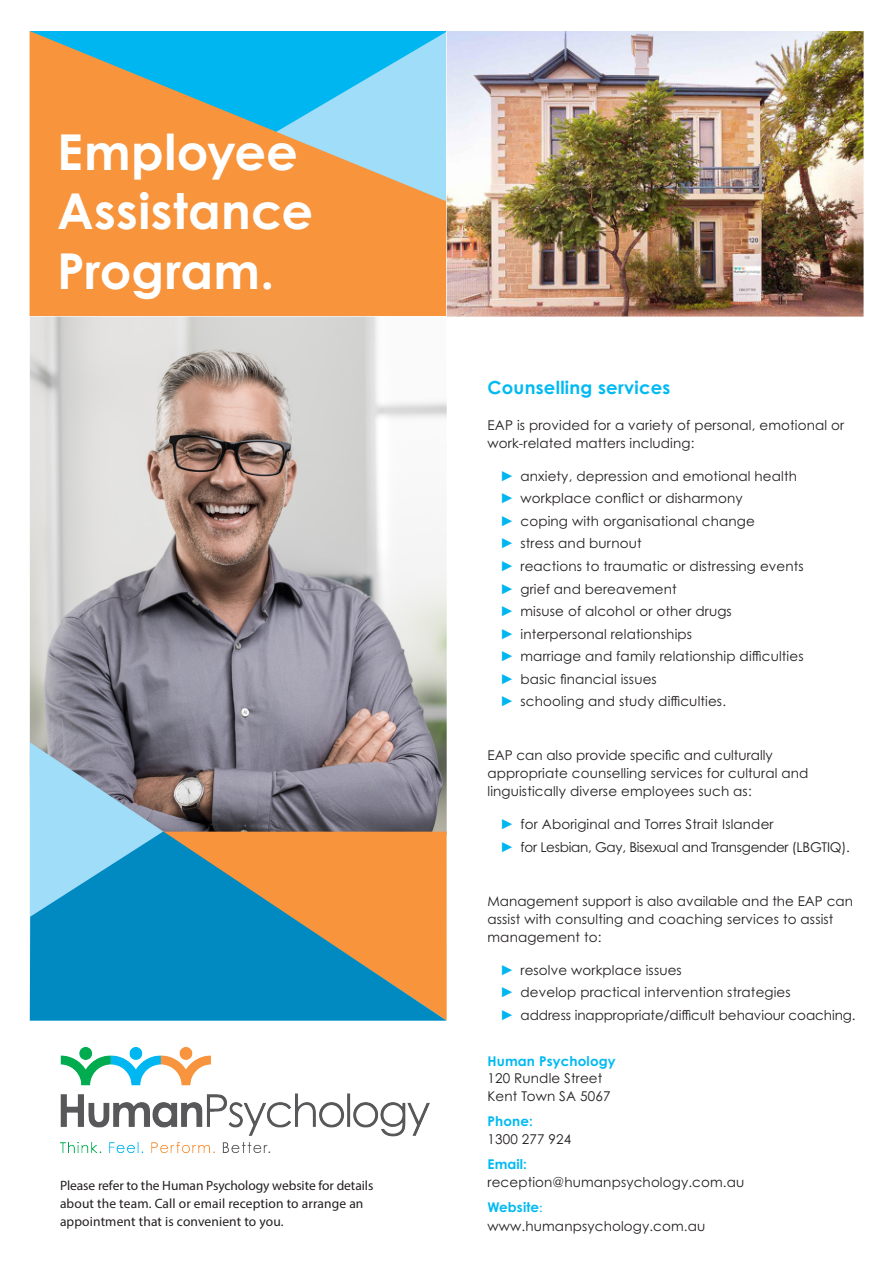
<style>
.page{position:relative;width:893px;height:1263px;background:#fff}
.page>*{position:absolute;margin:0;border:0;box-sizing:border-box;transform-origin:0 0}
.t1{font:700 49.5px/59.4px "Century Gothic Pro";letter-spacing:.005em;color:#fff}
.Heading_2_NEW{font:700 18px "Century Gothic Pro";letter-spacing:.015em;color:#00baf1}
.Body_Style_NEW{font:13.5px/18px "Century Gothic Pro";letter-spacing:.01em;color:#231f20}
.Body_Style_NEW-2{font:13.5px/18px "Myriad Pro";letter-spacing:.005em;color:#231f20}
.Body_Style_NEW-3{font:13.5px "Century Gothic Pro";letter-spacing:-.02em;color:#231f20}
.Heading_3_NEW{font:700 13.5px "Century Gothic Pro";letter-spacing:.01em;color:#00baf1}
.s1{font-family:"Arial";font-size:14.25px;color:#00b6f0}
.s2{font-family:"Myriad Pro";font-weight:400}
</style>
<div class="page">
<svg style="left:30px;top:31px;width:417px;height:286px;background:#c0a373"></svg>
<img style="left:61px;top:1047px;width:368px;height:105px">
<img style="left:30px;top:317px;width:417px;height:515px">
<svg style="left:30px;top:742px;width:416px;height:89px;background:#848894"></svg>
<svg style="left:30px;top:831px;width:416px;height:189px;background:#5f9397"></svg>
<img style="left:447px;top:31px;width:416px;height:286px">
<p class="t1" style="left:57px;top:121px;width:257px">Employee<br>Assistance</p>
<p class="t1" style="left:57px;top:240px;width:218px">Program.</p>
<p class="Body_Style_NEW-2" style="left:60px;top:1177px;width:315px">Please refer to the Human Psychology website for details about the team. Call or email reception to arrange an appointment that is convenient to you.</p>
<p class="Heading_2_NEW" style="left:487px;top:376px;width:184px">Counselling services</p>
<p class="Body_Style_NEW" style="left:487px;top:416px;width:358px">EAP is provided for a variety of personal, emotional or</p>
<p class="Body_Style_NEW" style="left:487px;top:434px;width:208px">work-related matters including:</p>
<p class="Body_Style_NEW" style="left:500px;top:467px;width:298px"><span class="s1">►</span> anxiety, depression and emotional health</p>
<p class="Body_Style_NEW" style="left:500px;top:489px;width:244px"><span class="s1">►</span> workplace conflict or disharmony</p>
<p class="Body_Style_NEW" style="left:500px;top:512px;width:256px"><span class="s1">►</span> coping with organisational change</p>
<p class="Body_Style_NEW" style="left:500px;top:534px;width:143px"><span class="s1">►</span> stress and burnout</p>
<p class="Body_Style_NEW" style="left:500px;top:557px;width:305px"><span class="s1">►</span> reactions to traumatic or distressing events</p>
<p class="Body_Style_NEW" style="left:500px;top:579px;width:178px"><span class="s1">►</span> grief and bereavement</p>
<p class="Body_Style_NEW" style="left:500px;top:602px;width:233px"><span class="s1">►</span> misuse of alcohol or other drugs</p>
<p class="Body_Style_NEW" style="left:500px;top:624px;width:193px"><span class="s1">►</span> interpersonal relationships</p>
<p class="Body_Style_NEW" style="left:500px;top:647px;width:305px"><span class="s1">►</span> marriage and family relationship difficulties</p>
<p class="Body_Style_NEW" style="left:500px;top:669px;width:158px"><span class="s1">►</span> basic financial issues</p>
<p class="Body_Style_NEW" style="left:500px;top:692px;width:227px"><span class="s1">►</span> schooling and study difficulties.</p>
<p class="Body_Style_NEW" style="left:487px;top:746px;width:322px">EAP can also provide specific and culturally appropriate counselling services for cultural and linguistically diverse employees such as:</p>
<p class="Body_Style_NEW" style="left:500px;top:815px;width:275px"><span class="s1">►</span> for Aboriginal and Torres Strait Islander</p>
<p class="Body_Style_NEW-3" style="left:500px;top:838px;width:351px"><span class="s1">►</span> for Lesbian, Gay, Bisexual and Transgender (LBGTIQ).</p>
<p class="Body_Style_NEW" style="left:487px;top:891px;width:367px">Management support is also available and the EAP can assist with consulting and coaching services to assist management to:</p>
<p class="Body_Style_NEW" style="left:500px;top:960px;width:183px"><span class="s1">►</span> resolve workplace issues</p>
<p class="Body_Style_NEW" style="left:500px;top:983px;width:292px"><span class="s1">►</span> develop practical intervention strategies</p>
<p class="Body_Style_NEW" style="left:500px;top:1005px;width:357px"><span class="s1">►</span> address inappropriate/difficult behaviour coaching.</p>
<p class="Heading_3_NEW" style="left:487px;top:1052px;width:130px">Human Psychology</p>
<p class="Body_Style_NEW" style="left:487px;top:1069px;width:116px">120 Rundle Street</p>
<p class="Body_Style_NEW" style="left:487px;top:1087px;width:124px">Kent Town SA 5067</p>
<p class="Body_Style_NEW" style="left:487px;top:1130px;width:85px">1300 277 924</p>
<p class="Heading_3_NEW" style="left:487px;top:1113px;width:47px">Phone:</p>
<p class="Heading_3_NEW" style="left:487px;top:1156px;width:41px">Email:</p>
<p class="Body_Style_NEW" style="left:487px;top:1172px;width:258px">reception@humanpsychology.com.au</p>
<p class="Heading_3_NEW" style="left:487px;top:1198px;width:56px">Website<span class="s2">:</span></p>
<p class="Body_Style_NEW" style="left:487px;top:1217px;width:219px">www.humanpsychology.com.au</p>
</div>
